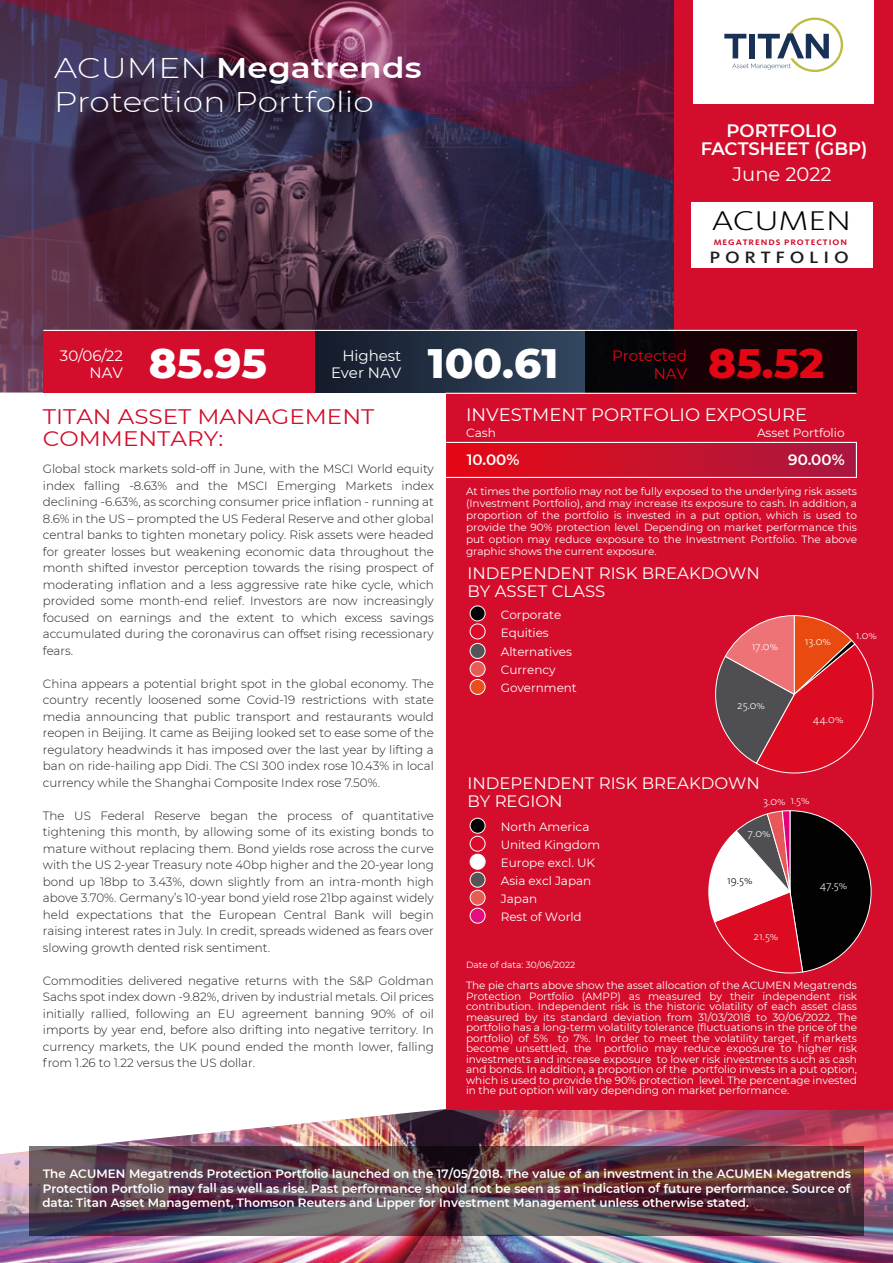
<style>
.page{position:relative;width:893px;height:1263px;background:#fff}
.page>*{position:absolute;margin:0;border:0;box-sizing:border-box;transform-origin:0 0}
.t1{font:800 42px "Montserrat";color:#fff}
.t2{font:800 42px "Montserrat";color:#e30614}
.t3{font:300 28.5px/34.2px "Montserrat";letter-spacing:.005em;color:#fff;scale:1.15 1}
.t4{font:300 28.05px "Kievit OT";letter-spacing:-.005em;color:#020304;scale:1.27 1}
.t5{font:21px/22.5px "Montserrat";color:#d30d2b;scale:1.1 1}
.t6{font:19.5px "Montserrat";color:#fff}
.t7{font:18px "Montserrat";color:#fff}
.t8{font:600 18px/18px "Montserrat";color:#fff;text-align:center}
.t9{font:500 17.1px "Kievit OT";letter-spacing:.25em;color:#1d1d1b;scale:1.12 1}
.t10{font:16.5px/18px "Montserrat";color:#fff}
.t11{font:15px/16.5px "Montserrat";color:#fff;text-align:right}
.t12{font:15px "Montserrat";color:#e30614}
.t13{font:600 15px "Montserrat";color:#fff}
.t14{font:300 12px/16.5px "Montserrat";color:#1d1d1b;text-align:justify}
.t15{font:600 12px/14.1px "Montserrat";color:#fff;text-align:justify}
.t16{font:12px/18px "Montserrat";letter-spacing:-.005em;color:#fff}
.t17{font:300 12px "Kievit OT";color:#fff}
.t18{font:300 12px "Kievit OT";color:#020203}
.t19{font:10.5px/10.5px "Montserrat";letter-spacing:-.005em;color:#fff;text-align:justify}
.t20{font:9px "Montserrat";color:#fff}
.t21{font:700 8.25px "Kievit OT";letter-spacing:.105em;color:#d30d2b;scale:1.09 1}
.s1{font-weight:600}
</style>
<div class="page">
<img style="left:0;top:241px;width:674px;height:151px">
<svg style="left:0;top:0;width:674px;height:241px;background:#4b2a49"></svg>
<img style="left:0;top:1259px;width:448px;height:4px">
<img style="left:0;top:1157px;width:448px;height:102px">
<img style="left:449px;top:1259px;width:444px;height:4px">
<img style="left:449px;top:1157px;width:444px;height:102px">
<img style="left:0;top:1109px;width:893px;height:48px">
<div style="left:674px;top:0;width:219px;height:405px;background:#d30d2b"></div>
<svg style="left:0;top:392px;width:447px;height:149px"></svg>
<div style="left:447px;top:392px;width:446px;height:718px;background:#d30d2b"></div>
<div style="left:694px;top:0;width:180px;height:103px;background:#fff"></div>
<div style="left:470px;top:818px;width:15px;height:15px;background:#020304;border:1px solid #fff;border-radius:50%"></div>
<div style="left:470px;top:836px;width:15px;height:15px;background:#de0a2c;border:1px solid #fff;border-radius:50%"></div>
<div style="left:470px;top:854px;width:15px;height:15px;background:#fff;border:1px solid #fff;border-radius:50%"></div>
<div style="left:470px;top:872px;width:15px;height:15px;background:#555457;border:1px solid #fff;border-radius:50%"></div>
<div style="left:470px;top:890px;width:15px;height:15px;background:#e75d55;border:1px solid #fff;border-radius:50%"></div>
<div style="left:470px;top:908px;width:15px;height:15px;background:#e50c7f;border:1px solid #fff;border-radius:50%"></div>
<div style="left:470px;top:606px;width:15px;height:15px;background:#020304;border:1px solid #fff;border-radius:50%"></div>
<div style="left:470px;top:624px;width:15px;height:15px;background:#de0a2c;border:1px solid #fff;border-radius:50%"></div>
<div style="left:470px;top:643px;width:15px;height:16px;background:#555457;border:1px solid #fff;border-radius:50%"></div>
<div style="left:470px;top:661px;width:15px;height:16px;background:#e75d55;border:1px solid #fff;border-radius:50%"></div>
<div style="left:470px;top:679px;width:15px;height:16px;background:#e94f1d;border:1px solid #fff;border-radius:50%"></div>
<div style="left:691px;top:202px;width:182px;height:66px;background:#fff"></div>
<div style="left:315px;top:331px;width:271px;height:61px;background:linear-gradient(to right,#141b2a,#324760)"></div>
<div style="left:43px;top:331px;width:272px;height:61px;background:#d30d2b"></div>
<div style="left:586px;top:331px;width:271px;height:61px;background:linear-gradient(to right,#060509,#1d0002)"></div>
<div style="left:448px;top:442px;width:408px;height:35px;background:linear-gradient(to right,#e60915,#aa1941)"></div>
<hr style="left:445px;top:477px;width:411px;height:1px;background:#fff">
<hr style="left:445px;top:442px;width:411px;height:1px;background:#fff">
<hr style="left:445px;top:393px;width:411px;height:1px;background:#fff">
<hr style="left:43px;top:330px;width:814px;height:1px;background:#fff">
<img style="left:29px;top:1146px;width:835px;height:89px">
<hr style="left:856px;top:442px;width:1px;height:36px;background:#fff">
<svg style="left:724px;top:18px;width:119px;height:54px"></svg>
<svg style="left:715px;top:615px;width:159px;height:159px"></svg>
<svg style="left:708px;top:810px;width:163px;height:164px"></svg>
<h2 class="t3" style="left:54px;top:50px;width:321px">ACUMEN <span class="s1">Megatrends<br></span>Protection Portfolio</h2>
<h3 class="t8" style="left:701px;top:120px;width:168px">PORTFOLIO<br>FACTSHEET (GBP)</h3>
<h3 class="t6" style="left:732px;top:161px;width:101px">June 2022</h3>
<h3 class="t4" style="left:712px;top:203px;width:111px">ACUMEN</h3>
<h3 class="t9" style="left:709px;top:246px;width:126px">PORTFOLIO</h3>
<p class="t21" style="left:714px;top:237px;width:124px">MEGATRENDS PROTECTION</p>
<p class="t11" style="left:60px;top:347px;width:64px">30/06/22<br>NAV</p>
<h1 class="t1" style="left:149px;top:333px;width:120px">85.95</h1>
<p class="t11" style="left:331px;top:347px;width:72px">Highest<br>Ever NAV</p>
<h1 class="t1" style="left:428px;top:333px;width:132px">100.61</h1>
<p class="t12" style="left:612px;top:345px;width:77px">Protected</p>
<p class="t12" style="left:654px;top:363px;width:35px">NAV</p>
<h1 class="t2" style="left:708px;top:333px;width:118px">85.52</h1>
<h3 class="t5" style="left:43px;top:404px;width:303px">TITAN ASSET MANAGEMENT<br>COMMENTARY:</h3>
<p class="t14" style="left:43px;top:460px;width:392px">Global stock markets sold-off in June, with the MSCI World equity index falling -8.63% and the MSCI Emerging Markets index declining -6.63%, as scorching consumer price inflation - running at 8.6% in the US – prompted the US Federal Reserve and other global central banks to tighten monetary policy. Risk assets were headed for greater losses but weakening economic data throughout the month shifted investor perception towards the rising prospect of moderating inflation and a less aggressive rate hike cycle, which provided some month-end relief. Investors are now increasingly focused on earnings and the extent to which excess savings accumulated during the coronavirus can offset rising recessionary fears.</p>
<p class="t14" style="left:43px;top:675px;width:392px">China appears a potential bright spot in the global economy. The country recently loosened some Covid-19 restrictions with state media announcing that public transport and restaurants would reopen in Beijing. It came as Beijing looked set to ease some of the regulatory headwinds it has imposed over the last year by lifting a ban on ride-hailing app Didi. The CSI 300 index rose 10.43% in local currency while the Shanghai Composite Index rose 7.50%.</p>
<p class="t14" style="left:43px;top:807px;width:392px">The US Federal Reserve began the process of quantitative tightening this month, by allowing some of its existing bonds to mature without replacing them. Bond yields rose across the curve with the US 2-year Treasury note 40bp higher and the 20-year long bond up 18bp to 3.43%, down slightly from an intra-month high above 3.70%. Germany’s 10-year bond yield rose 21bp against widely held expectations that the European Central Bank will begin raising interest rates in July. In credit, spreads widened as fears over slowing growth dented risk sentiment.</p>
<p class="t14" style="left:43px;top:972px;width:392px">Commodities delivered negative returns with the S&amp;P Goldman Sachs spot index down -9.82%, driven by industrial metals. Oil prices initially rallied, following an EU agreement banning 90% of oil imports by year end, before also drifting into negative territory. In currency markets, the UK pound ended the month lower, falling from 1.26 to 1.22 versus the US dollar.</p>
<h3 class="t7" style="left:466px;top:402px;width:342px">INVESTMENT PORTFOLIO EXPOSURE</h3>
<p class="t16" style="left:466px;top:423px;width:31px">Cash</p>
<p class="t16" style="left:757px;top:423px;width:89px">Asset Portfolio</p>
<p class="t13" style="left:467px;top:449px;width:54px">10.00%</p>
<p class="t13" style="left:788px;top:449px;width:58px">90.00%</p>
<p class="t19" style="left:466px;top:485px;width:392px;line-height:12px">At times the portfolio may not be fully exposed to the underlying risk assets (Investment Portfolio), and may increase its exposure to cash. In addition, a proportion of the portfolio is invested in a put option, which is used to provide the 90% protection level. Depending on market performance this put option may reduce exposure to the Investment Portfolio. The above graphic shows the current exposure.</p>
<h3 class="t10" style="left:467px;top:564px;width:294px">INDEPENDENT RISK BREAKDOWN<br>BY ASSET CLASS</h3>
<p class="t16" style="left:501px;top:605px;width:62px">Corporate<br>Equities</p>
<p class="t16" style="left:501px;top:642px;width:78px">Alternatives<br>Currency<br>Government</p>
<p class="t17" style="left:752px;top:638px;width:28px">17.0%</p>
<p class="t17" style="left:737px;top:698px;width:29px">25.0%</p>
<p class="t17" style="left:805px;top:633px;width:28px">13.0%</p>
<p class="t17" style="left:856px;top:628px;width:23px">1.0%</p>
<p class="t17" style="left:813px;top:711px;width:32px">44.0%</p>
<h3 class="t10" style="left:467px;top:773px;width:294px">INDEPENDENT RISK BREAKDOWN<br>BY REGION</h3>
<p class="t16" style="left:501px;top:817px;width:101px">North America<br>United Kingdom<br>Europe excl. UK<br>Asia excl Japan<br>Japan<br>Rest of World</p>
<p class="t17" style="left:763px;top:793px;width:48px">3.0% 1.5%</p>
<p class="t17" style="left:748px;top:825px;width:24px">7.0%</p>
<p class="t18" style="left:727px;top:872px;width:27px">19.5%</p>
<p class="t20" style="left:466px;top:958px;width:111px">Date of data: 30/06/2022</p>
<p class="t17" style="left:753px;top:928px;width:26px">21.5%</p>
<p class="t17" style="left:820px;top:878px;width:29px">47.5%</p>
<p class="t19" style="left:466px;top:980px;width:392px">The pie charts above show the asset allocation of the ACUMEN Megatrends Protection Portfolio (AMPP) as measured by their independent risk contribution. Independent risk is the historic volatility of each asset class measured by its standard deviation from 31/03/2018 to 30/06/2022. The portfolio has a long-term volatility tolerance (fluctuations in the price of the portfolio) of 5% to 7%. In order to meet the volatility target, if markets become unsettled, the portfolio may reduce exposure to higher risk investments and increase exposure to lower risk investments such as cash and bonds. In addition, a proportion of the portfolio invests in a put option, which is used to provide the 90% protection level. The percentage invested in the put option will vary depending on market performance.</p>
<p class="t15" style="left:42px;top:1173px;width:810px;rotate:-1deg">The ACUMEN Megatrends Protection Portfolio launched on the 17/05/2018. The value of an investment in the ACUMEN Megatrends Protection Portfolio may fall as well as rise. Past performance should not be seen as an indication of future performance. Source of data: Titan Asset Management, Thomson Reuters and Lipper for Investment Management unless otherwise stated.</p>
</div>
